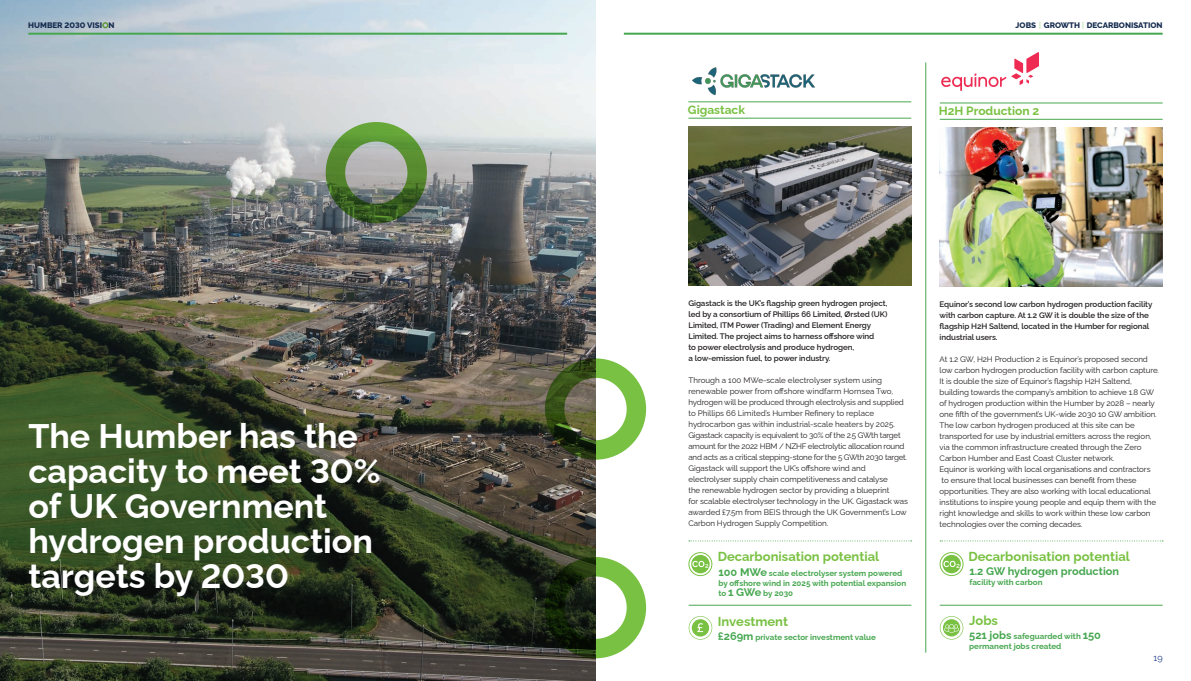
<style>
.page{position:relative;width:1191px;height:681px;background:#fff}
.page>*{position:absolute;margin:0;border:0;box-sizing:border-box;transform-origin:0 0}
.t1{font:700 34px/35px "Raleway";color:#fff}
.t2{font:700 13px "Raleway";color:#79c142}
.t3{font:700 12px "Raleway";color:#79c142}
.t4{font:700 11px "Raleway";color:#47a750}
.t5{font:9px "Raleway";color:#253f8e}
.t6{font:8px/11px "Raleway";letter-spacing:-.01em;color:#231f20}
.t7{font:600 8px/11px "Raleway";letter-spacing:-.01em;color:#231f20}
.t8{font:700 8px/9.9px "Raleway";color:#47a750}
.t9{font:8px/11px "Raleway";letter-spacing:-.03em;color:#231f20}
.t10{font:800 8px "Raleway";color:#142a4e}
.s1{font-weight:300;color:#79c142}
.s2{font-size:11px}
</style>
<div class="page">
<img style="left:0;top:0;width:595px;height:680px">
<hr style="left:925px;top:62px;width:1px;height:590px;background:#47a750">
<hr style="left:939px;top:103px;width:223px;height:1px;background:#47a750">
<hr style="left:939px;top:119px;width:223px;height:1px;background:#47a750">
<img style="left:939px;top:128px;width:223px;height:158px">
<svg style="left:941px;top:52px;width:98px;height:39px"></svg>
<hr style="left:939px;top:604px;width:223px;height:1px;background:#47a750">
<hr style="left:688px;top:604px;width:223px;height:1px;background:#47a750">
<div style="left:939px;top:552px;width:24px;height:23px;border:1px solid #79c142;border-radius:50%"></div>
<svg style="left:942px;top:554px;width:18px;height:19px"></svg>
<svg style="left:939px;top:616px;width:24px;height:23px"></svg>
<hr style="left:688px;top:102px;width:223px;height:1px;background:#47a750">
<hr style="left:688px;top:118px;width:223px;height:1px;background:#47a750">
<img style="left:688px;top:126px;width:223px;height:159px">
<svg style="left:689px;top:540px;width:222px;height:1px"></svg>
<svg style="left:940px;top:540px;width:223px;height:1px"></svg>
<div style="left:688px;top:552px;width:24px;height:23px;border:1px solid #79c142;border-radius:50%"></div>
<svg style="left:691px;top:554px;width:18px;height:19px"></svg>
<img style="left:692px;top:67px;width:124px;height:29px">
<svg style="left:688px;top:616px;width:24px;height:23px"></svg>
<svg style="left:102px;top:22px;width:6px;height:6px"></svg>
<hr style="left:28px;top:33px;width:539px;height:2px;background:#47a750">
<hr style="left:624px;top:33px;width:538px;height:2px;background:#47a750">
<div style="left:326px;top:122px;width:101px;height:101px;border:19px solid #79c142;border-radius:50%"></div>
<div style="left:545px;top:358px;width:101px;height:101px;border:19px solid #79c142;border-radius:50%"></div>
<div style="left:545px;top:556px;width:101px;height:102px;border:19px solid #79c142;border-radius:50%"></div>
<p class="t10" style="left:28px;top:19px;width:88px">HUMBER 2030 VISI N</p>
<p class="t10" style="left:1015px;top:19px;width:148px">JOBS <span class="s1">|</span> GROWTH <span class="s1">|</span> DECARBONISATION</p>
<p class="t1" style="left:28px;top:414px;width:354px">The Humber has the capacity to meet 30% of UK Government hydrogen production targets by 2030</p>
<p class="t3" style="left:688px;top:100px;width:59px">Gigastack</p>
<p class="t3" style="left:938px;top:101px;width:102px">H2H Production 2</p>
<p class="t7" style="left:688px;top:296px;width:201px;text-align:justify">Gigastack is the UK’s flagship green hydrogen project, led by a consortium of Phillips 66 Limited, Ørsted (UK)<br>Limited, ITM Power (Trading) and Element Energy</p>
<p class="t7" style="left:688px;top:329px;width:187px">Limited. The project aims to harness offshore wind</p>
<p class="t7" style="left:688px;top:340px;width:167px">to power electrolysis and produce hydrogen,</p>
<p class="t7" style="left:688px;top:351px;width:144px">a low-emission fuel, to power industry.</p>
<p class="t6" style="left:688px;top:373px;width:217px">Through a 100 MWe-scale electrolyser system using renewable power from offshore windfarm Hornsea Two, hydrogen will be produced through electrolysis and supplied to Phillips 66 Limited’s Humber Refinery to replace hydrocarbon gas within industrial-scale heaters by 2025.</p>
<p class="t9" style="left:688px;top:428px;width:220px">Gigastack capacity is equivalent to 30% of the 2.5 GWth target amount for the 2022 HBM / NZHF electrolytic allocation round and acts as a critical stepping-stone for the 5 GWth 2030 target.</p>
<p class="t6" style="left:688px;top:461px;width:201px">Gigastack will support the UK’s offshore wind and electrolyser supply chain competitiveness and catalyse</p>
<p class="t6" style="left:688px;top:483px;width:202px">the renewable hydrogen sector by providing a blueprint</p>
<p class="t6" style="left:688px;top:494px;width:221px">for scalable electrolyser technology in the UK. Gigastack was awarded £7.5m from BEIS through the UK Government’s Low<br>Carbon Hydrogen Supply Competition.</p>
<p class="t2" style="left:717px;top:545px;width:163px">Decarbonisation potential</p>
<p class="t8" style="left:718px;top:567px;width:189px"><span class="s2">100 MWe</span> scale electrolyser system powered by offshore wind in 2025 with potential expansion to <span class="s2">1 GWe</span> by 2030</p>
<p class="t8" style="left:718px;top:630px;width:160px"><span class="s2">£269m</span> private sector investment value</p>
<p class="t2" style="left:718px;top:610px;width:72px">Investment</p>
<p class="t7" style="left:939px;top:297px;width:214px">Equinor’s second low carbon hydrogen production facility with carbon capture. At 1.2 GW it is double the size of the flagship H2H Saltend, located in the Humber for regional industrial users.</p>
<p class="t6" style="left:939px;top:352px;width:221px">At 1.2 GW, H2H Production 2 is Equinor’s proposed second low carbon hydrogen production facility with carbon capture.<br>It is double the size of Equinor’s flagship H2H Saltend, building towards the company’s ambition to achieve 1.8 GW of hydrogen production within the Humber by 2028 – nearly one fifth of the government’s UK-wide 2030 10 GW ambition.</p>
<p class="t6" style="left:939px;top:418px;width:214px">The low carbon hydrogen produced at this site can be transported for use by industrial emitters across the region, via the common infrastructure created through the Zero Carbon Humber and East Coast Cluster network.</p>
<p class="t6" style="left:939px;top:462px;width:212px">Equinor is working with local organisations and contractors</p>
<p class="t6" style="left:939px;top:473px;width:218px">to ensure that local businesses can benefit from these opportunities. They are also working with local educational institutions to inspire young people and equip them with the right knowledge and skills to work within these low carbon technologies over the coming decades.</p>
<p class="t2" style="left:968px;top:545px;width:163px">Decarbonisation potential</p>
<p class="t4" style="left:969px;top:562px;width:151px">1.2 GW hydrogen production</p>
<p class="t8" style="left:969px;top:576px;width:75px">facility with carbon</p>
<p class="t2" style="left:969px;top:610px;width:30px">Jobs</p>
<p class="t8" style="left:969px;top:630px;width:133px"><span class="s2">521 jobs</span> safeguarded with <span class="s2">150 </span>permanent jobs created</p>
<p class="t5" style="left:1153px;top:650px;width:11px">19</p>
</div>
